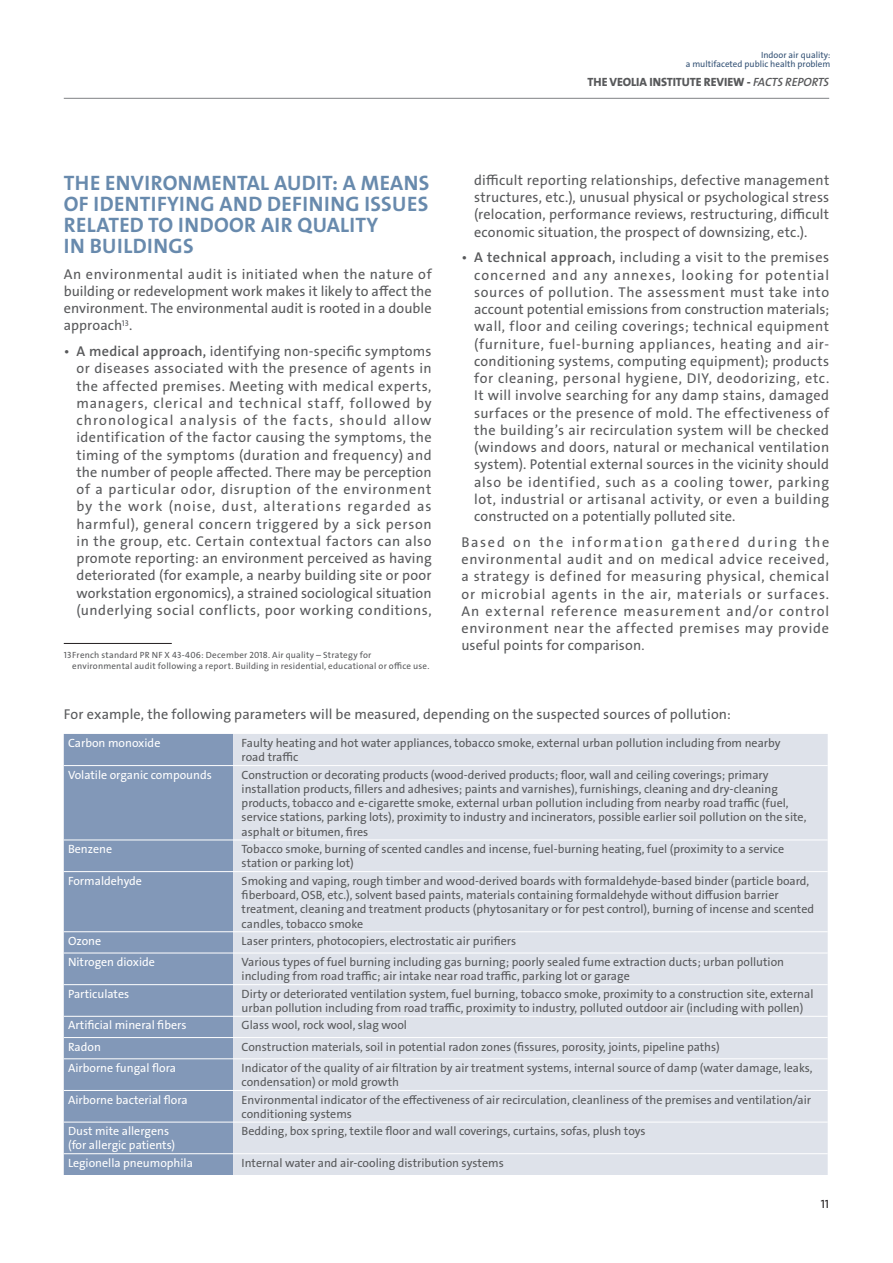
<style>
.page{position:relative;width:893px;height:1263px;background:#fff}
.page>*{position:absolute;margin:0;border:0;box-sizing:border-box;transform-origin:0 0}
.t1{font:21px/21px "The Sans Veolia W7 Bld";letter-spacing:.015em;color:#688aad}
.t2{font:14.25px/17.2px "The Sans Veolia W5 Pla";letter-spacing:.01em;color:#58595b;text-align:justify}
.t3{font:12px/14.2px "The Sans Veolia W5 Pla";color:#58595b}
.t4{font:12px/14.2px "The Sans Veolia W5 Pla";color:#fff}
.t5{font:12px "The Sans Veolia W8 Ex Bld";letter-spacing:-.005em;color:#58595b}
.t6{font:12px "The Sans Veolia W5 Pla";color:#231f20}
.t7{font:9px/10.5px "The Sans Veolia W5 Pla";letter-spacing:.025em;color:#58595b}
.t8{font:9px/9px "The Sans Veolia W5 Pla";color:#345275;text-align:right}
.s1{font-family:"The Sans Veolia W6 Se Bld It"}
.s2{font-family:"The Sans Veolia W6 Se Bld"}
.s3{font-size:13.5px}
</style>
<div class="page">
<hr style="left:64px;top:643px;width:108px;height:1px;background:#231f20">
<div style="left:64px;top:734px;width:169px;height:441px;background:#8298b8"></div>
<div style="left:233px;top:734px;width:595px;height:441px;background:#dee2ea"></div>
<hr style="left:64px;top:765px;width:764px;height:1px;background:#fff">
<hr style="left:64px;top:839px;width:764px;height:1px;background:#fff">
<hr style="left:64px;top:871px;width:764px;height:1px;background:#fff">
<hr style="left:64px;top:931px;width:764px;height:1px;background:#fff">
<hr style="left:64px;top:953px;width:764px;height:1px;background:#fff">
<hr style="left:64px;top:984px;width:764px;height:1px;background:#fff">
<hr style="left:64px;top:1016px;width:764px;height:1px;background:#fff">
<hr style="left:64px;top:1037px;width:764px;height:1px;background:#fff">
<hr style="left:64px;top:1058px;width:764px;height:1px;background:#fff">
<hr style="left:64px;top:1090px;width:764px;height:1px;background:#fff">
<hr style="left:64px;top:1122px;width:764px;height:1px;background:#fff">
<hr style="left:64px;top:1153px;width:764px;height:1px;background:#fff">
<hr style="left:64px;top:98px;width:765px;height:1px;background:#808285">
<p class="t8" style="left:686px;top:51px;width:146px">Indoor air quality:<br>a multifaceted public health problem</p>
<p class="t5" style="left:587px;top:76px;width:243px">THE VEOLIA INSTITUTE REVIEW - <span class="s1">FACTS REPORTS</span></p>
<h1 class="t1" style="left:64px;top:173px;width:367px">THE ENVIRONMENTAL AUDIT: A MEANS<br>OF IDENTIFYING AND DEFINING ISSUES<br>RELATED TO INDOOR AIR QUALITY<br>IN BUILDINGS</h1>
<p class="t2" style="left:64px;top:266px;width:369px">An environmental audit is initiated when the nature of building or redevelopment work makes it likely to affect the environment. The environmental audit is rooted in a double approach<sup>13</sup>.</p>
<p class="t2" style="left:77px;top:343px;width:357px;text-indent:-13px">• <span class="s2">A medical approach,</span> identifying non-specific symptoms or diseases associated with the presence of agents in the affected premises. Meeting with medical experts, managers, clerical and technical staff, followed by chronological analysis of the facts, should allow identification of the factor causing the symptoms, the timing of the symptoms (duration and frequency) and the number of people affected. There may be perception of a particular odor, disruption of the environment by the work (noise, dust, alterations regarded as harmful), general concern triggered by a sick person in the group, etc. Certain contextual factors can also promote reporting: an environment perceived as having deteriorated (for example, a nearby building site or poor workstation ergonomics), a strained sociological situation (underlying social conflicts, poor working conditions,</p>
<p class="t7" style="left:72px;top:650px;width:359px;text-indent:-9px">13 French standard PR NF X 43-406: December 2018. Air quality – Strategy for environmental audit following a report. Building in residential, educational or office use.</p>
<p class="t2" style="left:474px;top:172px;width:357px">difficult reporting relationships, defective management structures, etc.), unusual physical or psychological stress (relocation, performance reviews, restructuring, difficult economic situation, the prospect of downsizing, etc.).</p>
<p class="t2" style="left:474px;top:250px;width:357px;text-indent:-13px">• <span class="s2">A technical approach,</span> including a visit to the premises concerned and any annexes, looking for potential sources of pollution. The assessment must take into account potential emissions from construction materials; wall, floor and ceiling coverings; technical equipment (furniture, fuel-burning appliances, heating and air&shy;conditioning systems, computing equipment); products for cleaning, personal hygiene, DIY, deodorizing, etc.<br>It will involve searching for any damp stains, damaged surfaces or the presence of mold. The effectiveness of the building’s air recirculation system will be checked (windows and doors, natural or mechanical ventilation system). Potential external sources in the vicinity should also be identified, such as a cooling tower, parking lot, industrial or artisanal activity, or even a building constructed on a potentially polluted site.</p>
<p class="t2" style="left:461px;top:534px;width:369px">Based on the information gathered during the environmental audit and on medical advice received, a strategy is defined for measuring physical, chemical or microbial agents in the air, materials or surfaces.<br>An external reference measurement and/or control environment near the affected premises may provide useful points for comparison<span class="s3">.</span></p>
<p class="t2" style="left:64px;top:707px;width:669px">For example, the following parameters will be measured, depending on the suspected sources of pollution:</p>
<p class="t4" style="left:68px;top:736px;width:94px">Carbon monoxide</p>
<p class="t3" style="left:242px;top:736px;width:540px">Faulty heating and hot water appliances, tobacco smoke, external urban pollution including from nearby road traffic</p>
<p class="t4" style="left:68px;top:768px;width:145px">Volatile organic compounds</p>
<p class="t3" style="left:242px;top:768px;width:566px">Construction or decorating products (wood-derived products; floor, wall and ceiling coverings; primary installation products, fillers and adhesives; paints and varnishes), furnishings, cleaning and dry-cleaning products, tobacco and e-cigarette smoke, external urban pollution including from nearby road traffic (fuel, service stations, parking lots), proximity to industry and incinerators, possible earlier soil pollution on the site, asphalt or bitumen, fires</p>
<p class="t4" style="left:68px;top:842px;width:46px">Benzene</p>
<p class="t3" style="left:242px;top:842px;width:544px">Tobacco smoke, burning of scented candles and incense, fuel-burning heating, fuel (proximity to a service station or parking lot)</p>
<p class="t4" style="left:68px;top:874px;width:75px">Formaldehyde</p>
<p class="t3" style="left:242px;top:874px;width:574px">Smoking and vaping, rough timber and wood-derived boards with formaldehyde-based binder (particle board, fiberboard, OSB, etc.), solvent based paints, materials containing formaldehyde without diffusion barrier treatment, cleaning and treatment products (phytosanitary or for pest control), burning of incense and scented candles, tobacco smoke</p>
<p class="t4" style="left:68px;top:934px;width:35px">Ozone</p>
<p class="t3" style="left:242px;top:934px;width:276px">Laser printers, photocopiers, electrostatic air purifiers</p>
<p class="t4" style="left:68px;top:955px;width:88px">Nitrogen dioxide</p>
<p class="t3" style="left:242px;top:955px;width:544px">Various types of fuel burning including gas burning; poorly sealed fume extraction ducts; urban pollution including from road traffic; air intake near road traffic, parking lot or garage</p>
<p class="t4" style="left:68px;top:987px;width:63px">Particulates</p>
<p class="t3" style="left:242px;top:987px;width:573px">Dirty or deteriorated ventilation system, fuel burning, tobacco smoke, proximity to a construction site, external urban pollution including from road traffic, proximity to industry, polluted outdoor air (including with pollen)</p>
<p class="t4" style="left:68px;top:1019px;width:120px">Artificial mineral fibers</p>
<p class="t3" style="left:242px;top:1019px;width:167px">Glass wool, rock wool, slag wool</p>
<p class="t4" style="left:68px;top:1040px;width:34px">Radon</p>
<p class="t3" style="left:242px;top:1040px;width:480px">Construction materials, soil in potential radon zones (fissures, porosity, joints, pipeline paths)</p>
<p class="t4" style="left:68px;top:1061px;width:109px">Airborne fungal flora</p>
<p class="t3" style="left:242px;top:1061px;width:573px">Indicator of the quality of air filtration by air treatment systems, internal source of damp (water damage, leaks, condensation) or mold growth</p>
<p class="t4" style="left:68px;top:1093px;width:121px">Airborne bacterial flora</p>
<p class="t3" style="left:242px;top:1093px;width:571px">Environmental indicator of the effectiveness of air recirculation, cleanliness of the premises and ventilation/air conditioning systems</p>
<p class="t4" style="left:68px;top:1124px;width:109px">Dust mite allergens (for allergic patients)</p>
<p class="t3" style="left:242px;top:1124px;width:406px">Bedding, box spring, textile floor and wall coverings, curtains, sofas, plush toys</p>
<p class="t4" style="left:68px;top:1156px;width:126px">Legionella pneumophila</p>
<p class="t3" style="left:242px;top:1156px;width:264px">Internal water and air-cooling distribution systems</p>
<p class="t6" style="left:821px;top:1198px;width:10px">11</p>
</div>
